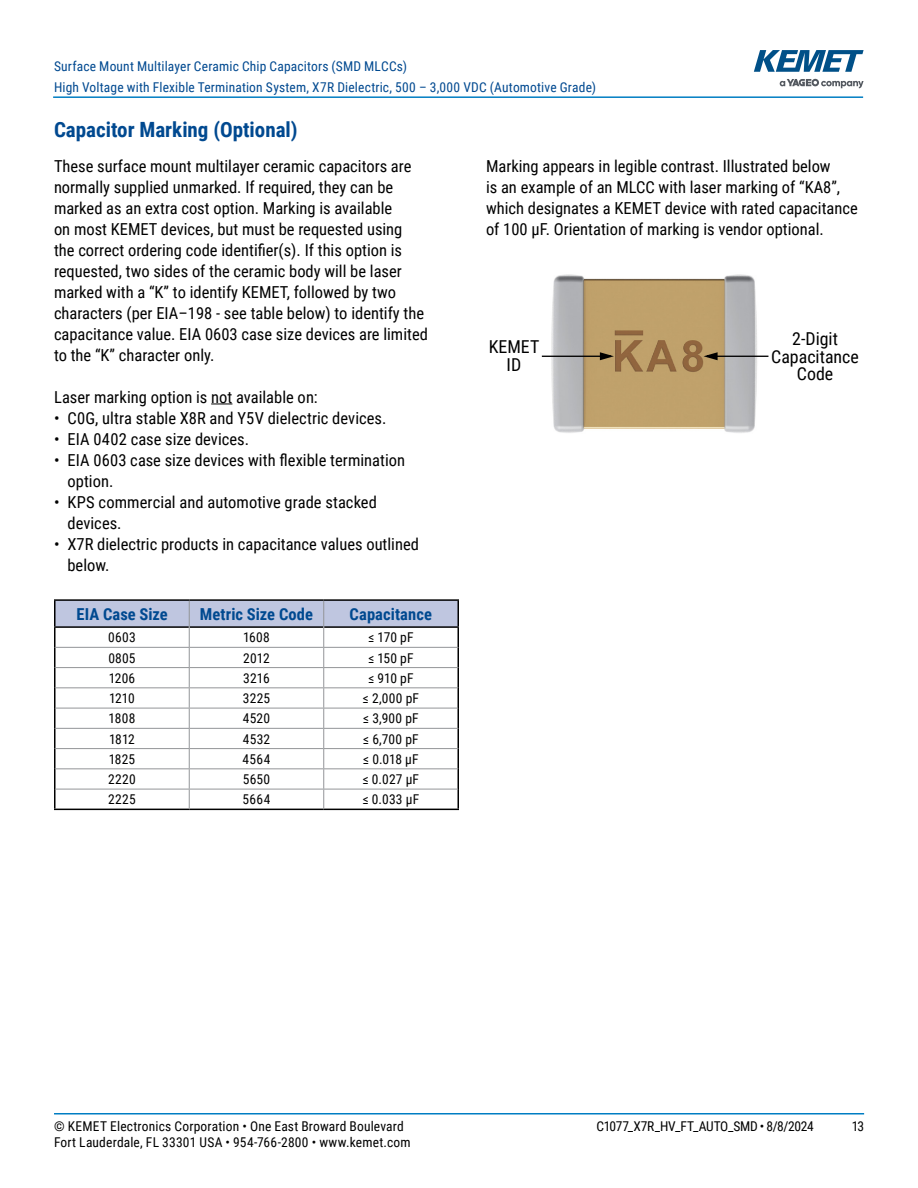
<style>
.page{position:relative;width:918px;height:1188px;background:#fff}
.page>*{position:absolute;margin:0;border:0;box-sizing:border-box;transform-origin:0 0}
.t1{font:700 21px "Roboto Condensed";color:#004990}
.t2{font:17.85px/17.9px "Roboto Condensed";color:#000;text-align:center}
.t3{font:16.5px/21px "Roboto Condensed";color:#000}
.t4{font:700 16.5px "Roboto Condensed";letter-spacing:.005em;color:#004990}
.t5{font:13.5px "Roboto Condensed";letter-spacing:.015em;color:#000}
.t6{font:13.5px/21px "Roboto Condensed";letter-spacing:.015em;color:#004990}
.t7{font:13.5px "Roboto Condensed";letter-spacing:-.025em;color:#000}
</style>
<div class="page">
<hr style="left:54px;top:1113px;width:810px;height:2px;background:#007dc3">
<hr style="left:53px;top:96px;width:810px;height:2px;background:#007dc3">
<svg style="left:780px;top:79px;width:84px;height:9px"></svg>
<svg style="left:754px;top:50px;width:110px;height:22px"></svg>
<svg style="left:211px;top:404px;width:21px;height:1px"></svg>
<img style="left:541px;top:274px;width:228px;height:159px">
<hr style="left:542px;top:356px;width:59px;height:1px;background:#000">
<svg style="left:599px;top:351px;width:18px;height:10px"></svg>
<hr style="left:716px;top:356px;width:52px;height:1px;background:#000">
<svg style="left:700px;top:351px;width:19px;height:10px"></svg>
<hr style="left:54px;top:599px;width:135px;height:2px;background:#000">
<hr style="left:189px;top:599px;width:135px;height:2px;background:#000">
<hr style="left:324px;top:599px;width:135px;height:2px;background:#000">
<hr style="left:54px;top:809px;width:135px;height:1px;background:#000">
<hr style="left:189px;top:809px;width:135px;height:1px;background:#000">
<hr style="left:324px;top:809px;width:135px;height:1px;background:#000">
<svg style="left:54px;top:600px;width:405px;height:209px"></svg>
<p class="t6" style="left:54px;top:55px;width:544px">Surface Mount Multilayer Ceramic Chip Capacitors (SMD MLCCs)<br>High Voltage with Flexible Termination System, X7R Dielectric, 500 – 3,000 VDC (Automotive Grade)</p>
<p class="t1" style="left:54px;top:115px;width:245px">Capacitor Marking (Optional)</p>
<p class="t3" style="left:54px;top:155px;width:375px">These surface mount multilayer ceramic capacitors are normally supplied unmarked. If required, they can be marked as an extra cost option. Marking is available<br>on most KEMET devices, but must be requested using<br>the correct ordering code identifier(s). If this option is requested, two sides of the ceramic body will be laser marked with a “K” to identify KEMET, followed by two characters (per EIA–198 - see table below) to identify the capacitance value. EIA 0603 case size devices are limited to the “K” character only.</p>
<p class="t3" style="left:54px;top:386px;width:265px">Laser marking option is not available on:</p>
<p class="t3" style="left:54px;top:407px;width:334px">• C0G, ultra stable X8R and Y5V dielectric devices.</p>
<p class="t3" style="left:54px;top:428px;width:197px">• EIA 0402 case size devices.</p>
<p class="t3" style="left:67px;top:449px;width:339px;text-indent:-13px">• EIA 0603 case size devices with flexible termination option.</p>
<p class="t3" style="left:67px;top:491px;width:311px;text-indent:-13px">• KPS commercial and automotive grade stacked devices.</p>
<p class="t3" style="left:67px;top:533px;width:353px;text-indent:-13px">• X7R dielectric products in capacitance values outlined below.</p>
<p class="t4" style="left:76px;top:602px;width:93px">EIA Case Size</p>
<p class="t4" style="left:200px;top:602px;width:115px">Metric Size Code</p>
<p class="t4" style="left:350px;top:602px;width:84px">Capacitance</p>
<p class="t5" style="left:108px;top:628px;width:29px">0603</p>
<p class="t5" style="left:243px;top:628px;width:28px">1608</p>
<p class="t5" style="left:368px;top:628px;width:47px">≤ 170 pF</p>
<p class="t5" style="left:108px;top:648px;width:29px">0805</p>
<p class="t5" style="left:243px;top:648px;width:28px">2012</p>
<p class="t5" style="left:368px;top:648px;width:47px">≤ 150 pF</p>
<p class="t5" style="left:109px;top:669px;width:28px">1206</p>
<p class="t5" style="left:243px;top:669px;width:28px">3216</p>
<p class="t5" style="left:368px;top:669px;width:47px">≤ 910 pF</p>
<p class="t5" style="left:109px;top:689px;width:27px">1210</p>
<p class="t5" style="left:243px;top:689px;width:29px">3225</p>
<p class="t5" style="left:363px;top:689px;width:58px">≤ 2,000 pF</p>
<p class="t5" style="left:109px;top:709px;width:28px">1808</p>
<p class="t5" style="left:243px;top:709px;width:29px">4520</p>
<p class="t5" style="left:363px;top:709px;width:57px">≤ 3,900 pF</p>
<p class="t5" style="left:109px;top:729px;width:27px">1812</p>
<p class="t5" style="left:243px;top:729px;width:29px">4532</p>
<p class="t5" style="left:363px;top:729px;width:57px">≤ 6,700 pF</p>
<p class="t5" style="left:109px;top:750px;width:28px">1825</p>
<p class="t5" style="left:243px;top:750px;width:29px">4564</p>
<p class="t5" style="left:363px;top:750px;width:57px">≤ 0.018 µF</p>
<p class="t5" style="left:108px;top:770px;width:29px">2220</p>
<p class="t5" style="left:243px;top:770px;width:29px">5650</p>
<p class="t5" style="left:363px;top:770px;width:58px">≤ 0.027 µF</p>
<p class="t5" style="left:108px;top:790px;width:29px">2225</p>
<p class="t5" style="left:243px;top:790px;width:29px">5664</p>
<p class="t5" style="left:363px;top:790px;width:58px">≤ 0.033 µF</p>
<p class="t3" style="left:486px;top:155px;width:373px">Marking appears in legible contrast. Illustrated below<br>is an example of an MLCC with laser marking of “KA8”, which designates a KEMET device with rated capacitance of 100 µF. Orientation of marking is vendor optional.</p>
<p class="t2" style="left:489px;top:337px;width:52px">KEMET<br>ID</p>
<p class="t2" style="left:771px;top:329px;width:89px">2-Digit<br>Capacitance<br>Code</p>
<p class="t5" style="left:54px;top:1116px;width:351px">© KEMET Electronics Corporation • One East Broward Boulevard</p>
<p class="t7" style="left:596px;top:1116px;width:219px">C1077_X7R_HV_FT_AUTO_SMD • 8/8/2024</p>
<p class="t5" style="left:852px;top:1116px;width:14px">13</p>
<p class="t5" style="left:54px;top:1133px;width:358px">Fort Lauderdale, FL 33301 USA • 954-766-2800 • www.kemet.com</p>
</div>
